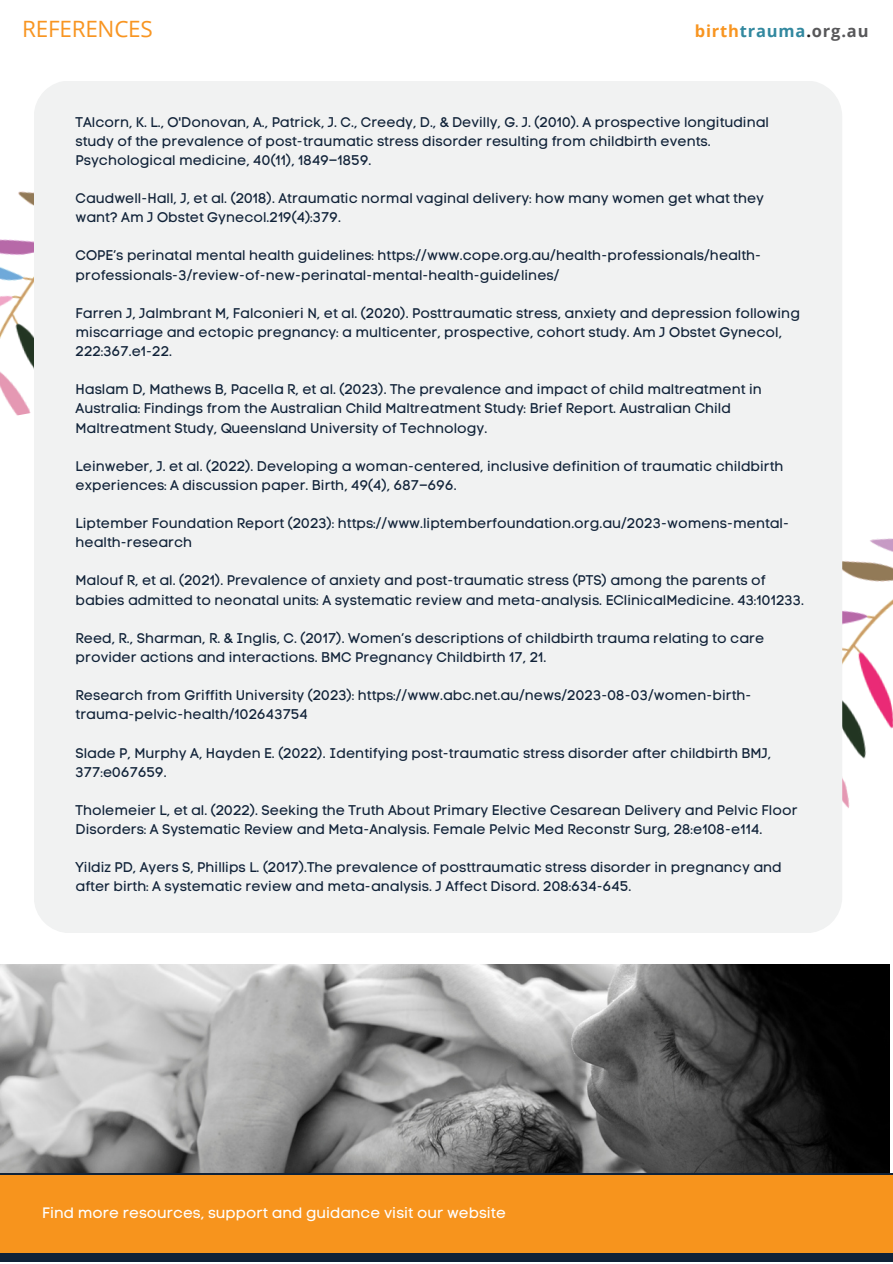
<style>
.page{position:relative;width:893px;height:1264px;background:#fff}
.page>*{position:absolute;margin:0;border:0;box-sizing:border-box;transform-origin:0 0}
.t1{font:22.5px "Open Sans";letter-spacing:-.01em;color:#f89521}
.t2{font:700 16.5px "Open Sans";letter-spacing:.05em;color:#32889f}
.t3{font:15px "Code Pro Normal LC";color:#fff}
.t4{font:13.95px/19px "Code Pro Normal LC";color:#102238}
.s1{color:#f89521}
.s2{color:#231f20}
.s3{color:#58585a}
</style>
<div class="page">
<img style="left:0;top:191px;width:34px;height:225px">
<img style="left:842px;top:538px;width:50px;height:270px">
<div style="left:34px;top:81px;width:808px;height:852px;background:#f1f2f2"></div>
<div style="left:0;top:1173px;width:892px;height:88px;background:#102238"></div>
<div style="left:0;top:1175px;width:892px;height:77px;background:#f7941d"></div>
<img style="left:0;top:964px;width:889px;height:208px">
<p class="t1" style="left:22px;top:13px;width:132px">REFERENCES</p>
<p class="t2" style="left:694px;top:19px;width:175px"><span class="s1">birth</span>trauma<span class="s2">.</span><span class="s3">org.au</span></p>
<p class="t4" style="left:76px;top:112px;width:694px">TAlcorn, K. L., O'Donovan, A., Patrick, J. C., Creedy, D., &amp; Devilly, G. J. (2010). A prospective longitudinal study of the prevalence of post-traumatic stress disorder resulting from childbirth events.<br>Psychological medicine, 40(11), 1849–1859.</p>
<p class="t4" style="left:76px;top:189px;width:690px">Caudwell-Hall, J, et al. (2018). Atraumatic normal vaginal delivery: how many women get what they want? Am J Obstet Gynecol.219(4):379.</p>
<p class="t4" style="left:76px;top:246px;width:687px">COPE’s perinatal mental health guidelines: https://www.cope.org.au/health-professionals/health&shy;professionals-3/review-of-new-perinatal-mental-health-guidelines/</p>
<p class="t4" style="left:76px;top:303px;width:725px">Farren J, Jalmbrant M, Falconieri N, et al. (2020). Posttraumatic stress, anxiety and depression following miscarriage and ectopic pregnancy: a multicenter, prospective, cohort study. Am J Obstet Gynecol,<br>222:367.e1-22.</p>
<p class="t4" style="left:76px;top:380px;width:687px">Haslam D, Mathews B, Pacella R, et al. (2023). The prevalence and impact of child maltreatment in<br>Australia: Findings from the Australian Child Maltreatment Study: Brief Report. Australian Child<br>Maltreatment Study, Queensland University of Technology.</p>
<p class="t4" style="left:76px;top:456px;width:709px">Leinweber, J. et al. (2022). Developing a woman-centered, inclusive definition of traumatic childbirth experiences: A discussion paper. Birth, 49(4), 687–696.</p>
<p class="t4" style="left:76px;top:513px;width:715px">Liptember Foundation Report (2023): https://www.liptemberfoundation.org.au/2023-womens-mental&shy;health-research</p>
<p class="t4" style="left:76px;top:571px;width:730px">Malouf R, et al. (2021). Prevalence of anxiety and post-traumatic stress (PTS) among the parents of babies admitted to neonatal units: A systematic review and meta-analysis. EClinicalMedicine. 43:101233.</p>
<p class="t4" style="left:76px;top:628px;width:690px">Reed, R., Sharman, R. &amp; Inglis, C. (2017). Women’s descriptions of childbirth trauma relating to care provider actions and interactions. BMC Pregnancy Childbirth 17, 21.</p>
<p class="t4" style="left:76px;top:685px;width:677px">Research from Griffith University (2023): https://www.abc.net.au/news/2023-08-03/women-birth&shy;trauma-pelvic-health/102643754</p>
<p class="t4" style="left:76px;top:743px;width:697px">Slade P, Murphy A, Hayden E. (2022). Identifying post-traumatic stress disorder after childbirth BMJ,<br>377:e067659.</p>
<p class="t4" style="left:76px;top:800px;width:723px">Tholemeier L, et al. (2022). Seeking the Truth About Primary Elective Cesarean Delivery and Pelvic Floor<br>Disorders: A Systematic Review and Meta-Analysis. Female Pelvic Med Reconstr Surg, 28:e108-e114.</p>
<p class="t4" style="left:76px;top:857px;width:707px">Yildiz PD, Ayers S, Phillips L. (2017).The prevalence of posttraumatic stress disorder in pregnancy and after birth: A systematic review and meta-analysis. J Affect Disord. 208:634-645.</p>
<p class="t3" style="left:42px;top:1203px;width:465px">Find more resources, support and guidance visit our website</p>
</div>
